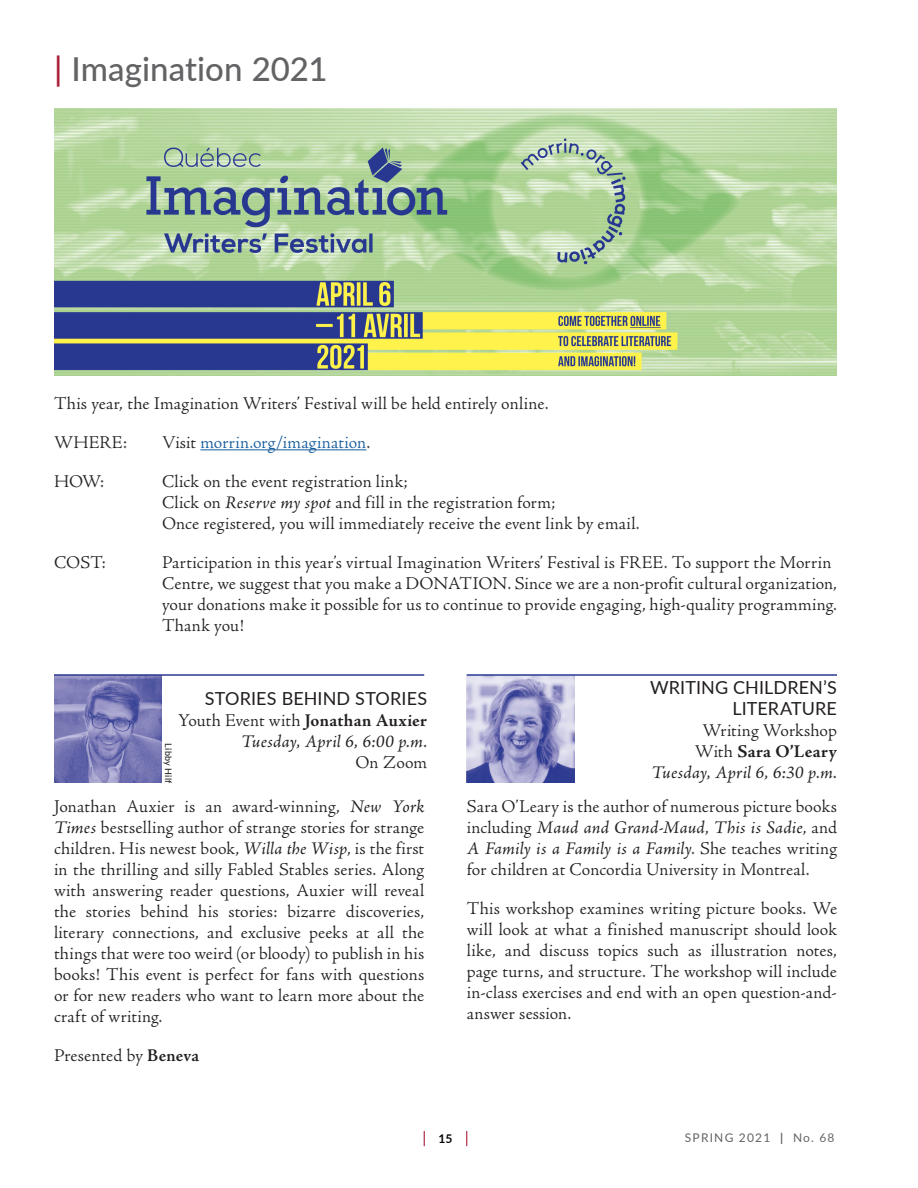
<style>
.page{position:relative;width:918px;height:1188px;background:#fff}
.page>*{position:absolute;margin:0;border:0;box-sizing:border-box;transform-origin:0 0}
.Large_Header{font:500 33px "Lato";letter-spacing:.005em;color:#636366}
.Text_Paragraph{font:300 18px/21px "Adobe Jenson Pro";letter-spacing:.01em;color:#231f20;text-align:justify}
.Text_Paragraph-2{font:18px/21px "Lato";letter-spacing:.005em;color:#231f20;text-align:right}
.Text_Paragraph-3{font:italic 18px/21px "Adobe Jenson Pro";letter-spacing:.015em;color:#231f20;text-align:right}
.Text_Paragraph-4{font:300 18px "Adobe Jenson Pro";letter-spacing:.015em;color:#175d9e}
.t1{font:12px "Lato";letter-spacing:.1em;color:#636366}
.t2{font:700 12px "Lato";color:#040503}
.Text_Paragraph-5{font:500 9px "Lato";letter-spacing:.025em;color:#231f20}
.s1{color:#ab1d38}
.s2{color:#231f20}
.s3{font-weight:400;font-style:italic}
.s4{font-family:"Lato";font-style:normal}
.s5{font-weight:300;font-style:normal}
.s6{font-weight:700;font-style:normal}
.s7{font-weight:600}
.s8{font-family:"Adobe Jenson Pro";font-weight:300}
.s9{font-family:"Adobe Jenson Pro";font-weight:700}
.s10{font-family:"Adobe Jenson Pro";font-style:italic}
.s11{font-weight:700}
</style>
<div class="page">
<svg style="left:424px;top:1131px;width:1px;height:15px"></svg>
<svg style="left:466px;top:1131px;width:1px;height:15px"></svg>
<img style="left:54px;top:108px;width:783px;height:268px">
<hr style="left:200px;top:449px;width:166px;height:1px;background:#175d9e">
<img style="left:54px;top:676px;width:108px;height:107px">
<hr style="left:54px;top:674px;width:370px;height:2px;background:#2b3990">
<img style="left:467px;top:676px;width:108px;height:107px">
<hr style="left:467px;top:674px;width:370px;height:2px;background:#2b3990">
<p class="Large_Header" style="left:54px;top:45px;width:275px"><span class="s1">|</span> Imagination 2021</p>
<p class="Text_Paragraph" style="left:54px;top:393px;width:496px">This year, the Imagination Writers’ Festival will be held entirely online.</p>
<p class="Text_Paragraph" style="left:54px;top:432px;width:75px">WHERE:</p>
<p class="Text_Paragraph-4" style="left:162px;top:432px;width:210px"><span class="s2">Visit</span> morrin.org/imagination<span class="s2">.</span></p>
<p class="Text_Paragraph" style="left:54px;top:471px;width:52px">HOW:</p>
<p class="Text_Paragraph" style="left:162px;top:471px;width:479px;text-align:left">Click on the event registration link;<br>Click on <span class="s3">Reserve my spot</span> and fill in the registration form;<br>Once registered, you will immediately receive the event link by email.</p>
<p class="Text_Paragraph" style="left:54px;top:552px;width:54px">COST:</p>
<p class="Text_Paragraph" style="left:162px;top:552px;width:677px;text-align:left">Participation in this year’s virtual Imagination Writers’ Festival is FREE. To support the Morrin Centre, we suggest that you make a DONATION. Since we are a non-profit cultural organization, your donations make it possible for us to continue to provide engaging, high-quality programming.<br>Thank you!</p>
<p class="Text_Paragraph-3" style="left:178px;top:690px;width:251px"><span class="s4">STORIES BEHIND STORIES<br></span><span class="s5">Youth Event with</span> <span class="s6">Jonathan Auxier<br></span>Tuesday, April 6, 6:00 p.m.<br><span class="s5">On Zoom</span></p>
<p class="Text_Paragraph-5" style="left:175px;top:743px;width:41px;rotate:90deg">Libby Hilf</p>
<p class="Text_Paragraph" style="left:54px;top:796px;width:372px">Jonathan Auxier is an award-winning, <span class="s3">New York Times</span> bestselling author of strange stories for strange children. His newest book, <span class="s3">Willa the Wisp</span>, is the first in the thrilling and silly Fabled Stables series. Along with answering reader questions, Auxier will reveal the stories behind his stories: bizarre discoveries, literary connections, and exclusive peeks at all the things that were too weird (or bloody) to publish in his books! This event is perfect for fans with questions or for new readers who want to learn more about the craft of writing.</p>
<p class="Text_Paragraph" style="left:54px;top:1045px;width:147px">Presented by <span class="s7">Beneva</span></p>
<p class="Text_Paragraph-2" style="left:650px;top:676px;width:188px">WRITING CHILDREN’S<br>LITERATURE<br><span class="s8">Writing Workshop<br>With</span> <span class="s9">Sara O’Leary<br></span><span class="s10">Tuesday, April 6, 6:30 p.m.</span></p>
<p class="Text_Paragraph" style="left:467px;top:796px;width:372px">Sara O’Leary is the author of numerous picture books including <span class="s3">Maud and Grand-Maud</span>, <span class="s3">This is Sadie</span>, and <span class="s3">A Family is a Family is a Family</span>. She teaches writing for children at Concordia University in Montreal.</p>
<p class="Text_Paragraph" style="left:467px;top:898px;width:372px">This workshop examines writing picture books. We will look at what a finished manuscript should look like, and discuss topics such as illustration notes, page turns, and structure. The workshop will include in-class exercises and end with an open question-and&shy;answer session.</p>
<p class="t2" style="left:439px;top:1130px;width:15px">15</p>
<p class="t1" style="left:685px;top:1129px;width:151px">SPRING 2021 <span class="s11">|</span> No. 68</p>
</div>
